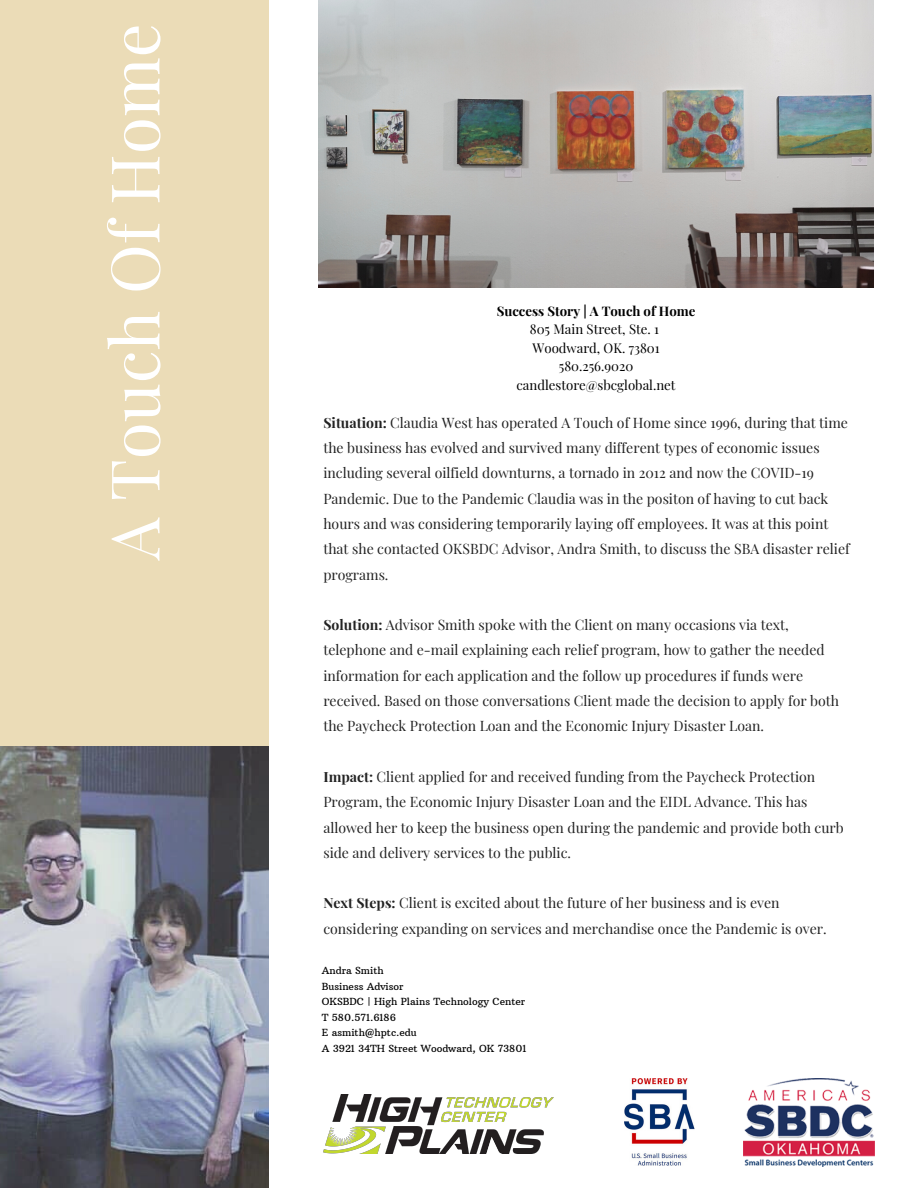
<style>
.page{position:relative;width:918px;height:1188px;background:#fff}
.page>*{position:absolute;margin:0;border:0;box-sizing:border-box;transform-origin:0 0}
.t1{font:67.35px "Playfair Display";color:#fff}
.t2{font:14.1px/25.3px "Playfair Display";color:#222}
.t3{font:13.2px/18.5px "Playfair Display";color:#000;text-align:center}
.t4{font:700 13.2px "Playfair Display";color:#000}
.t5{font:10.05px/15.5px "Arbutus Slab";color:#000}
.s1{font-weight:700}
</style>
<div class="page">
<div style="left:0;top:0;width:269px;height:1188px;background:#ebdcb7"></div>
<img style="left:744px;top:1079px;width:130px;height:88px">
<img style="left:625px;top:1079px;width:70px;height:86px">
<img style="left:318px;top:0;width:555px;height:288px">
<img style="left:0;top:747px;width:269px;height:441px">
<img style="left:324px;top:1094px;width:229px;height:60px">
<h1 class="t1" style="left:87px;top:560px;width:538px;rotate:-90deg">A Touch Of Home</h1>
<p class="t4" style="left:497px;top:302px;width:200px">Success Story | A Touch of Home</p>
<p class="t3" style="left:517px;top:320px;width:161px">805 Main Street, Ste. 1<br>Woodward, OK. 73801<br>580.256.9020 candlestore@sbcglobal.net</p>
<p class="t2" style="left:323px;top:409px;width:528px"><span class="s1">Situation:</span> Claudia West has operated A Touch of Home since 1996, during that time the business has evolved and survived many different types of economic issues including several oilfield downturns, a tornado in 2012 and now the COVID-19<br>Pandemic. Due to the Pandemic Claudia was in the positon of having to cut back hours and was considering temporarily laying off employees. It was at this point that she contacted OKSBDC Advisor, Andra Smith, to discuss the SBA disaster relief programs.</p>
<p class="t2" style="left:323px;top:612px;width:517px"><span class="s1">Solution:</span> Advisor Smith spoke with the Client on many occasions via text, telephone and e-mail explaining each relief program, how to gather the needed information for each application and the follow up procedures if funds were received. Based on those conversations Client made the decision to apply for both the Paycheck Protection Loan and the Economic Injury Disaster Loan.</p>
<p class="t2" style="left:323px;top:763px;width:522px"><span class="s1">Impact:</span> Client applied for and received funding from the Paycheck Protection Program, the Economic Injury Disaster Loan and the EIDL Advance. This has allowed her to keep the business open during the pandemic and provide both curb side and delivery services to the public.</p>
<p class="t2" style="left:323px;top:890px;width:505px"><span class="s1">Next Steps:</span> Client is excited about the future of her business and is even considering expanding on services and merchandise once the Pandemic is over.</p>
<p class="t5" style="left:322px;top:963px;width:206px">Andra Smith<br>Business Advisor<br>OKSBDC | High Plains Technology Center<br>T 580.571.6186<br>E asmith@hptc.edu<br>A 3921 34TH Street Woodward, OK 73801</p>
</div>
